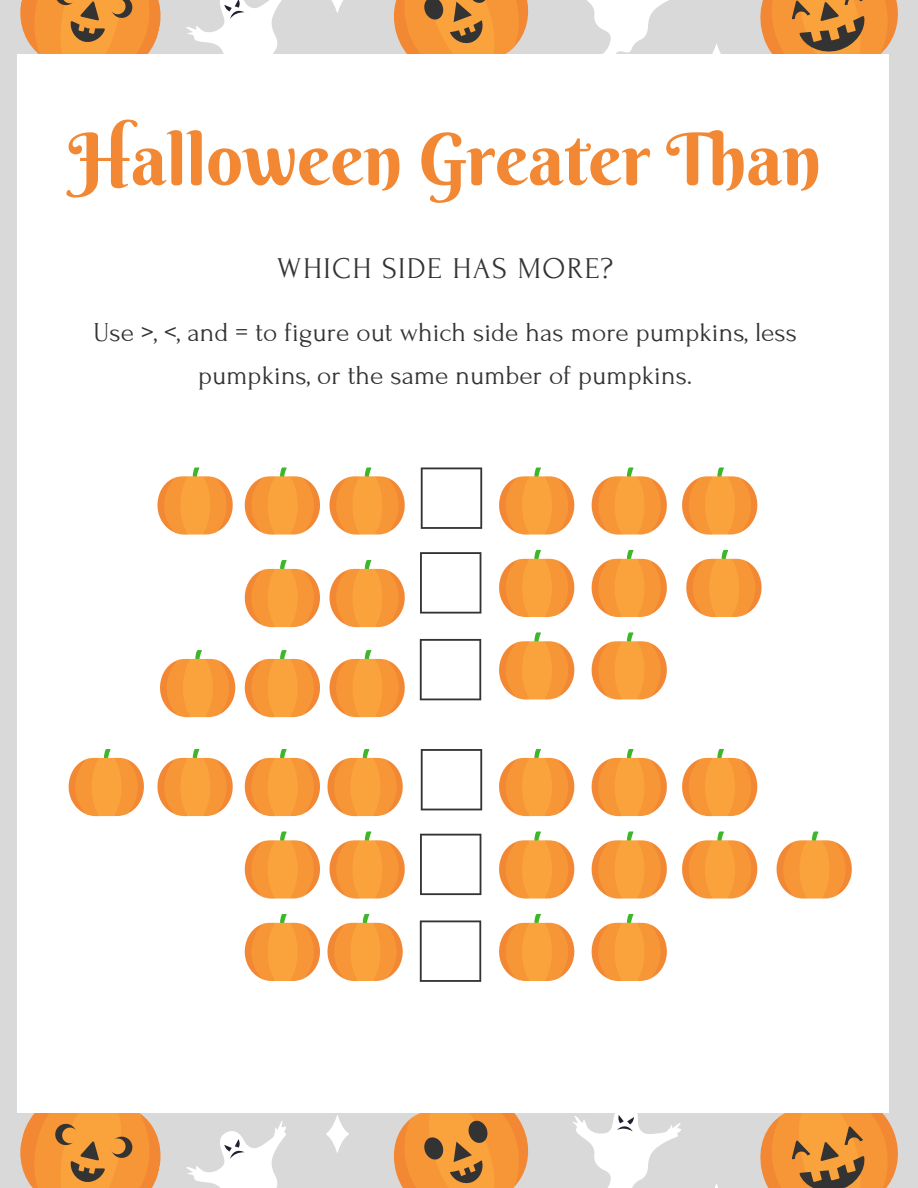
<style>
.page{position:relative;width:918px;height:1188px;background:#d9d9d9}
.page>*{position:absolute;margin:0;border:0;box-sizing:border-box;transform-origin:0 0}
.t1{font:72px "Berkshire Swash";color:#f28834}
.t2{font:30.15px "Forum";letter-spacing:.05em;color:#333}
.t3{font:27.3px/43.2px "Forum";color:#333;text-align:center}
</style>
<div class="page">
<svg style="left:186px;top:0;width:101px;height:55px"></svg>
<svg style="left:17px;top:0;width:154px;height:82px;background:#e29a51"></svg>
<svg style="left:749px;top:0;width:149px;height:55px;background:#d5914d"></svg>
<svg style="left:705px;top:44px;width:23px;height:11px"></svg>
<svg style="left:380px;top:0;width:304px;height:55px"></svg>
<svg style="left:331px;top:0;width:12px;height:12px"></svg>
<svg style="left:186px;top:1122px;width:100px;height:66px"></svg>
<svg style="left:17px;top:1086px;width:144px;height:102px;background:#e49546"></svg>
<svg style="left:760px;top:1113px;width:138px;height:75px;background:#dc8f42"></svg>
<svg style="left:393px;top:1113px;width:289px;height:75px"></svg>
<svg style="left:326px;top:1115px;width:23px;height:37px"></svg>
<div style="left:18px;top:55px;width:871px;height:1058px;background:#fff"></div>
<svg style="left:421px;top:749px;width:61px;height:61px"></svg>
<svg style="left:420px;top:834px;width:61px;height:61px"></svg>
<svg style="left:420px;top:920px;width:61px;height:62px"></svg>
<svg style="left:421px;top:467px;width:61px;height:62px"></svg>
<svg style="left:420px;top:552px;width:61px;height:62px"></svg>
<svg style="left:420px;top:639px;width:61px;height:61px"></svg>
<svg style="left:157px;top:467px;width:76px;height:68px"></svg>
<svg style="left:245px;top:467px;width:75px;height:68px"></svg>
<svg style="left:329px;top:467px;width:76px;height:68px"></svg>
<svg style="left:499px;top:467px;width:75px;height:68px"></svg>
<svg style="left:592px;top:467px;width:75px;height:68px"></svg>
<svg style="left:682px;top:467px;width:75px;height:68px"></svg>
<svg style="left:329px;top:560px;width:76px;height:67px"></svg>
<svg style="left:245px;top:560px;width:75px;height:67px"></svg>
<svg style="left:499px;top:550px;width:75px;height:67px"></svg>
<svg style="left:592px;top:550px;width:75px;height:67px"></svg>
<svg style="left:686px;top:550px;width:76px;height:67px"></svg>
<svg style="left:160px;top:650px;width:75px;height:67px"></svg>
<svg style="left:245px;top:650px;width:75px;height:67px"></svg>
<svg style="left:329px;top:650px;width:76px;height:67px"></svg>
<svg style="left:499px;top:632px;width:75px;height:68px"></svg>
<svg style="left:592px;top:632px;width:75px;height:68px"></svg>
<svg style="left:327px;top:749px;width:76px;height:67px"></svg>
<svg style="left:245px;top:749px;width:75px;height:67px"></svg>
<svg style="left:157px;top:749px;width:76px;height:67px"></svg>
<svg style="left:69px;top:749px;width:75px;height:67px"></svg>
<svg style="left:499px;top:749px;width:75px;height:67px"></svg>
<svg style="left:592px;top:749px;width:75px;height:67px"></svg>
<svg style="left:682px;top:749px;width:75px;height:67px"></svg>
<svg style="left:329px;top:831px;width:76px;height:68px"></svg>
<svg style="left:245px;top:831px;width:75px;height:68px"></svg>
<svg style="left:499px;top:831px;width:75px;height:68px"></svg>
<svg style="left:592px;top:831px;width:75px;height:68px"></svg>
<svg style="left:682px;top:831px;width:75px;height:68px"></svg>
<svg style="left:777px;top:831px;width:75px;height:68px"></svg>
<svg style="left:245px;top:914px;width:75px;height:67px"></svg>
<svg style="left:327px;top:914px;width:76px;height:67px"></svg>
<svg style="left:499px;top:914px;width:75px;height:67px"></svg>
<svg style="left:592px;top:914px;width:75px;height:67px"></svg>
<h1 class="t1" style="left:69px;top:114px;width:754px">Halloween Greater Than</h1>
<p class="t2" style="left:277px;top:252px;width:337px">WHICH SIDE HAS MORE?</p>
<p class="t3" style="left:94px;top:311px;width:705px">Use &gt;, &lt;, and = to figure out which side has more pumpkins, less pumpkins, or the same number of pumpkins.</p>
</div>
